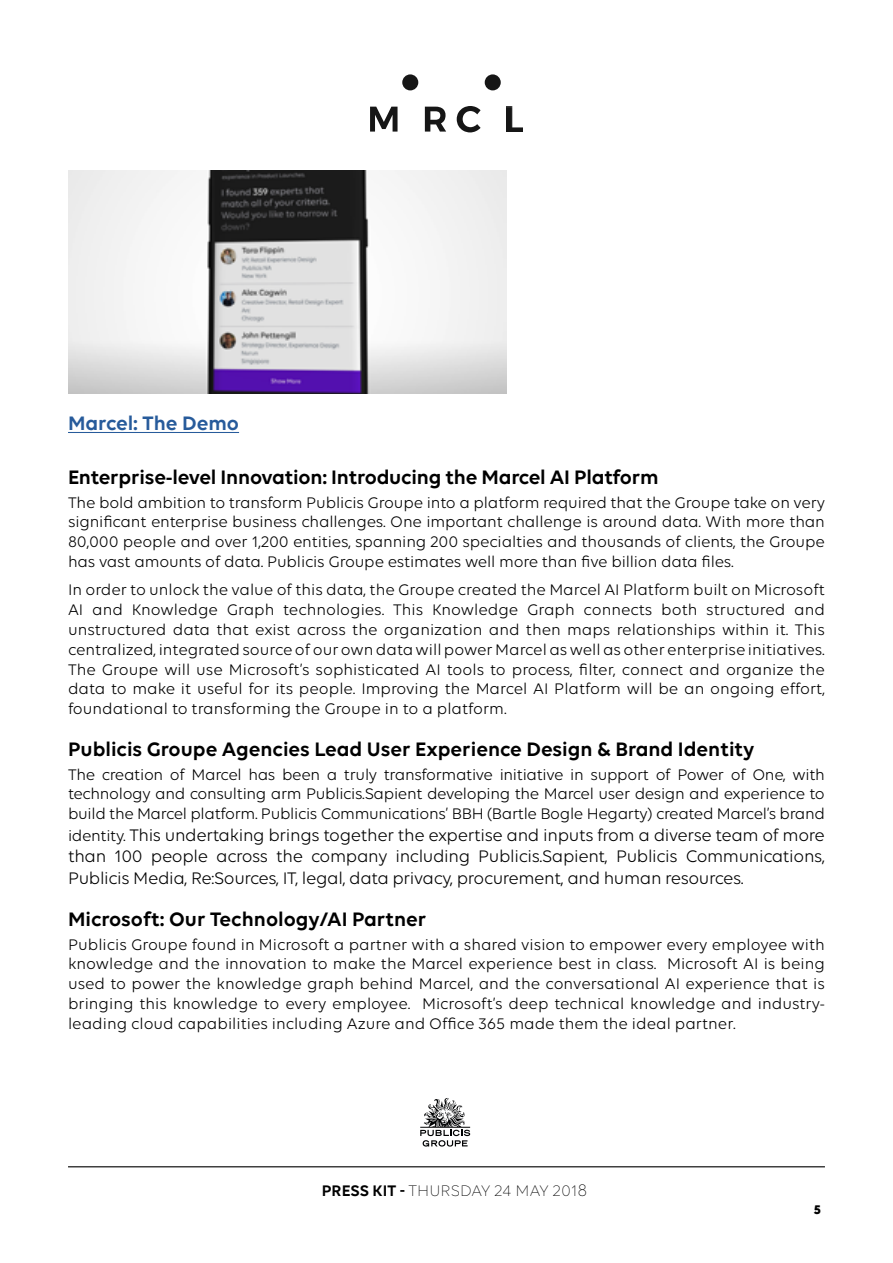
<style>
.page{position:relative;width:893px;height:1263px;background:#fff}
.page>*{position:absolute;margin:0;border:0;box-sizing:border-box;transform-origin:0 0}
.t1{font:600 21px "Volte";color:#000}
.t2{font:600 21px "Volte";color:#275b9b}
.t3{font:18px/21.6px "Volte";letter-spacing:-.02em;color:#000;text-align:justify}
.t4{font:16.5px/19.8px "Volte";letter-spacing:-.01em;color:#000;text-align:justify}
.t5{font:300 16.5px "Volte";color:#000}
.t6{font:700 13.5px "Volte";color:#000}
.s1{font-size:16.5px}
.s2{font-weight:600}
.s3{font-size:18px}
</style>
<div class="page">
<img style="left:68px;top:170px;width:438px;height:224px">
<div style="left:402px;top:74px;width:16px;height:16px;background:#161616;border-radius:8px"></div>
<div style="left:485px;top:74px;width:16px;height:16px;background:#161616;border-radius:8px"></div>
<svg style="left:370px;top:107px;width:28px;height:25px"></svg>
<svg style="left:425px;top:107px;width:21px;height:25px"></svg>
<svg style="left:457px;top:106px;width:24px;height:26px"></svg>
<img style="left:507px;top:107px;width:16px;height:25px">
<hr style="left:68px;top:1166px;width:757px;height:1px;background:#000">
<svg style="left:420px;top:1098px;width:50px;height:48px"></svg>
<hr style="left:68px;top:432px;width:171px;height:1px;background:#275b9b">
<p class="t2" style="left:68px;top:411px;width:173px">Marcel: The Demo</p>
<p class="t1" style="left:68px;top:464px;width:592px">Enterprise-level Innovation: Introducing the Marcel AI Platform</p>
<p class="t4" style="left:68px;top:492px;width:758px">The bold ambition to transform Publicis Groupe into a platform required that the Groupe take on very significant enterprise business challenges. One important challenge is around data. With more than 80,000 people and over 1,200 entities, spanning 200 specialties and thousands of clients, the Groupe has vast amounts of data. Publicis Groupe estimates well more than five billion data files.</p>
<p class="t4" style="left:68px;top:580px;width:758px">In order to unlock the value of this data, the Groupe created the Marcel AI Platform built on Microsoft AI and Knowledge Graph technologies. This Knowledge Graph connects both structured and unstructured data that exist across the organization and then maps relationships within it. This centralized, integrated source of our own data will power Marcel as well as other enterprise initiatives.<br>The Groupe will use Microsoft’s sophisticated AI tools to process, filter, connect and organize the data to make it useful for its people. Improving the Marcel AI Platform will be an ongoing effort, foundational to transforming the Groupe in to a platform.</p>
<p class="t1" style="left:68px;top:736px;width:688px">Publicis Groupe Agencies Lead User Experience Design &amp; Brand Identity</p>
<p class="t4" style="left:68px;top:764px;width:758px">The creation of Marcel has been a truly transformative initiative in support of Power of One, with technology and consulting arm Publicis.Sapient developing the Marcel user design and experience to build the Marcel platform. Publicis Communications’ BBH (Bartle Bogle Hegarty) created Marcel’s brand</p>
<p class="t3" style="left:68px;top:824px;width:758px"><span class="s1">identity.</span> This undertaking brings together the expertise and inputs from a diverse team of more than 100 people across the company including Publicis.Sapient, Publicis Communications, Publicis Media, Re:Sources, IT, legal, data privacy, procurement, and human resources.</p>
<p class="t1" style="left:68px;top:906px;width:360px">Microsoft: Our Technology/AI Partner</p>
<p class="t4" style="left:68px;top:934px;width:758px">Publicis Groupe found in Microsoft a partner with a shared vision to empower every employee with knowledge and the innovation to make the Marcel experience best in class. Microsoft AI is being used to power the knowledge graph behind Marcel, and the conversational AI experience that is bringing this knowledge to every employee. Microsoft’s deep technical knowledge and industry&shy;leading cloud capabilities including Azure and Office 365 made them the ideal partner.</p>
<p class="t5" style="left:322px;top:1181px;width:267px"><span class="s2">PRESS KIT -</span> THURSDAY 24 MAY 201<span class="s3">8</span></p>
<p class="t6" style="left:814px;top:1201px;width:9px">5</p>
</div>
